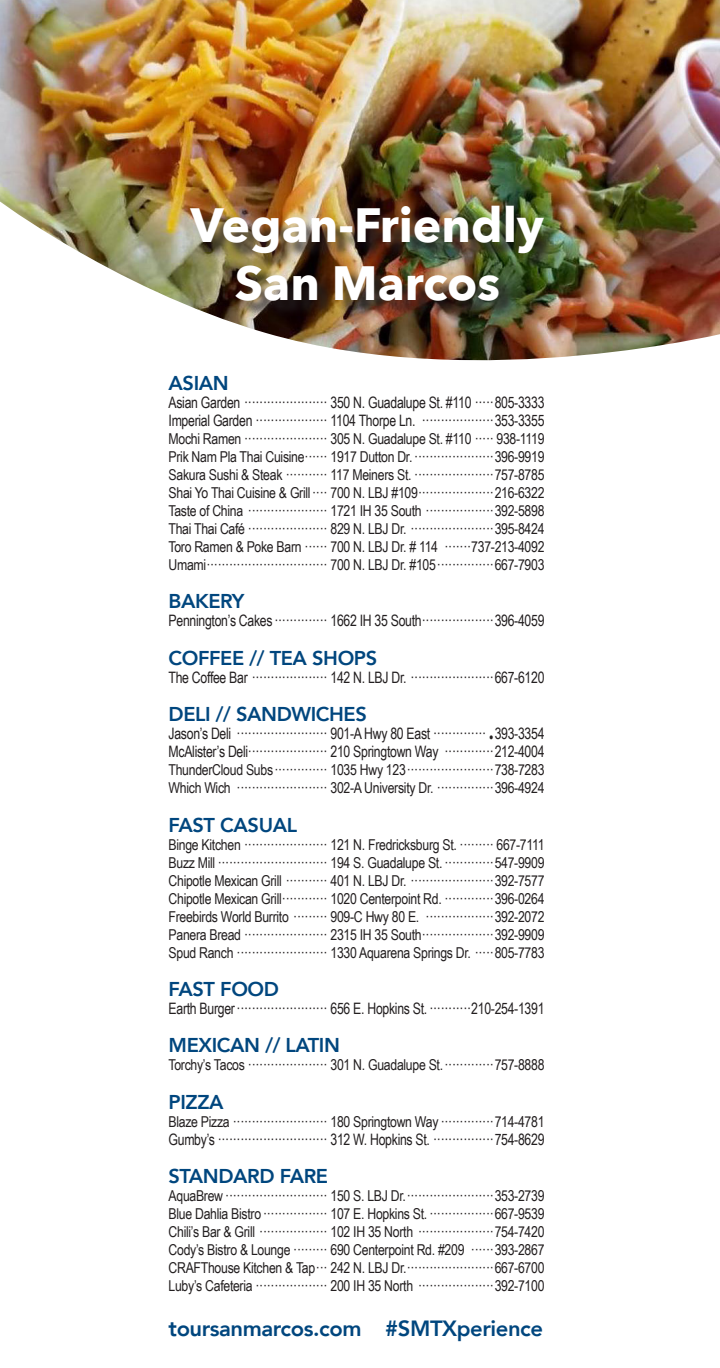
<style>
.page{position:relative;width:720px;height:1368px;background:#fff}
.page>*{position:absolute;margin:0;border:0;box-sizing:border-box;transform-origin:0 0}
.t1{font:700 48px "Avenir Next";color:#fff}
.t2{font:800 22px "Avenir";letter-spacing:-.02em;color:#00467e}
.t3{font:800 20px "Avenir";letter-spacing:-.02em;color:#00467e}
.t4{font:15.8px "Arial Narrow";letter-spacing:-.02em;color:#231f20;scale:.95 1}
.t5{font:15px "Arial Narrow";letter-spacing:-.02em;color:#231f20}
</style>
<div class="page">
<img style="left:0;top:0;width:720px;height:191px">
<img style="left:0;top:191px;width:720px;height:170px">
<div style="left:193px;top:208px;width:367px;height:109px;background:#231f20;opacity:.75"></div>
<p class="t1" style="left:191px;top:184px;width:355px">Vegan-Friendly</p>
<p class="t1" style="left:235px;top:242px;width:267px">San Marcos</p>
<p class="t3" style="left:169px;top:368px;width:62px">ASIAN</p>
<p class="t4" style="left:169px;top:391px;width:397px">Asian Garden ······················ 350 N. Guadalupe St. #110 ·····805-3333</p>
<p class="t4" style="left:169px;top:409px;width:397px">Imperial Garden ··················· 1104 Thorpe Ln. ···················353-3355</p>
<p class="t5" style="left:169px;top:428px;width:377px">Mochi Ramen ······················ 305 N. Guadalupe St. #110 ····· 938-1119</p>
<p class="t5" style="left:169px;top:446px;width:377px">Prik Nam Pla Thai Cuisine······ 1917 Dutton Dr.·····················396-9919</p>
<p class="t5" style="left:169px;top:464px;width:377px">Sakura Sushi &amp; Steak ··········· 117 Meiners St. ·····················757-8785</p>
<p class="t5" style="left:169px;top:482px;width:377px">Shai Yo Thai Cuisine &amp; Grill···· 700 N. LBJ #109····················216-6322</p>
<p class="t5" style="left:169px;top:500px;width:377px">Taste of China ····················· 1721 IH 35 South ··················392-5898</p>
<p class="t5" style="left:169px;top:518px;width:377px">Thai Thai Café ····················· 829 N. LBJ Dr. ······················395-8424</p>
<p class="t5" style="left:169px;top:536px;width:377px">Toro Ramen &amp; Poke Barn ······ 700 N. LBJ Dr. # 114 ·······737-213-4092</p>
<p class="t5" style="left:169px;top:554px;width:377px">Umami································ 700 N. LBJ Dr. #105···············667-7903</p>
<p class="t3" style="left:169px;top:586px;width:77px">BAKERY</p>
<p class="t4" style="left:169px;top:609px;width:397px">Pennington’s Cakes ·············· 1662 IH 35 South···················396-4059</p>
<p class="t3" style="left:169px;top:642px;width:210px">COFFEE // TEA SHOPS</p>
<p class="t4" style="left:169px;top:666px;width:397px">The Coffee Bar ···················· 142 N. LBJ Dr. ······················667-6120</p>
<p class="t3" style="left:169px;top:699px;width:200px">DELI // SANDWICHES</p>
<p class="t4" style="left:169px;top:722px;width:397px">Jason’s Deli ························ 901-A Hwy 80 East ·············· •393-3354</p>
<p class="t4" style="left:169px;top:740px;width:397px">McAlister’s Deli····················· 210 Springtown Way ·············212-4004</p>
<p class="t5" style="left:169px;top:759px;width:377px">ThunderCloud Subs·············· 1035 Hwy 123·······················738-7283</p>
<p class="t5" style="left:169px;top:777px;width:377px">Which Wich ························ 302-A University Dr. ···············396-4924</p>
<p class="t3" style="left:169px;top:809px;width:130px">FAST CASUAL</p>
<p class="t5" style="left:169px;top:833px;width:377px">Binge Kitchen ······················ 121 N. Fredricksburg St. ········· 667-7111</p>
<p class="t5" style="left:169px;top:851px;width:377px">Buzz Mill ····························· 194 S. Guadalupe St.·············547-9909</p>
<p class="t5" style="left:169px;top:869px;width:377px">Chipotle Mexican Grill ··········· 401 N. LBJ Dr. ······················392-7577</p>
<p class="t5" style="left:169px;top:887px;width:377px">Chipotle Mexican Grill············ 1020 Centerpoint Rd. ·············396-0264</p>
<p class="t5" style="left:169px;top:905px;width:377px">Freebirds World Burrito ········· 909-C Hwy 80 E. ··················392-2072</p>
<p class="t5" style="left:169px;top:923px;width:377px">Panera Bread ······················ 2315 IH 35 South···················392-9909</p>
<p class="t5" style="left:169px;top:941px;width:377px">Spud Ranch ························ 1330 Aquarena Springs Dr. ·····805-7783</p>
<p class="t3" style="left:169px;top:974px;width:112px">FAST FOOD</p>
<p class="t4" style="left:169px;top:997px;width:397px">Earth Burger························ 656 E. Hopkins St.···········210-254-1391</p>
<p class="t3" style="left:169px;top:1030px;width:173px">MEXICAN // LATIN</p>
<p class="t5" style="left:169px;top:1054px;width:377px">Torchy’s Tacos ····················· 301 N. Guadalupe St.·············757-8888</p>
<p class="t3" style="left:169px;top:1086px;width:57px">PIZZA</p>
<p class="t5" style="left:169px;top:1111px;width:377px">Blaze Pizza ························· 180 Springtown Way ··············714-4781</p>
<p class="t4" style="left:169px;top:1128px;width:397px">Gumby’s ····························· 312 W. Hopkins St. ················754-8629</p>
<p class="t3" style="left:169px;top:1161px;width:161px">STANDARD FARE</p>
<p class="t5" style="left:169px;top:1185px;width:377px">AquaBrew ··························· 150 S. LBJ Dr.·······················353-2739</p>
<p class="t5" style="left:169px;top:1203px;width:377px">Blue Dahlia Bistro ················· 107 E. Hopkins St.·················667-9539</p>
<p class="t5" style="left:169px;top:1221px;width:377px">Chili’s Bar &amp; Grill ·················· 102 IH 35 North ····················754-7420</p>
<p class="t5" style="left:169px;top:1239px;width:377px">Cody’s Bistro &amp; Lounge ········· 690 Centerpoint Rd. #209 ······393-2867</p>
<p class="t5" style="left:169px;top:1257px;width:377px">CRAFThouse Kitchen &amp; Tap··· 242 N. LBJ Dr.·······················667-6700</p>
<p class="t5" style="left:169px;top:1275px;width:377px">Luby’s Cafeteria ··················· 200 IH 35 North ····················392-7100</p>
<p class="t2" style="left:169px;top:1311px;width:376px">toursanmarcos.com #SMTXperience</p>
</div>
